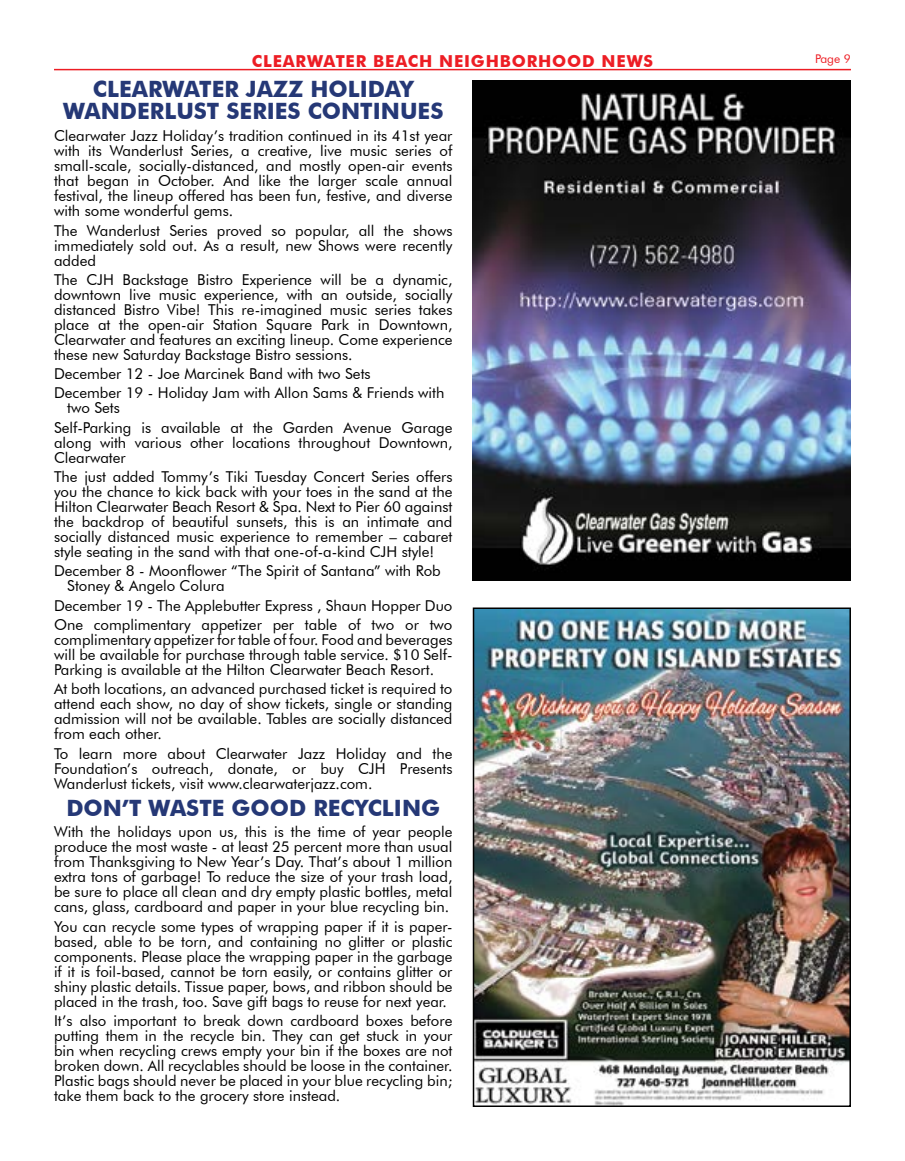
<style>
.page{position:relative;width:905px;height:1161px;background:#fff}
.page>*{position:absolute;margin:0;border:0;box-sizing:border-box;transform-origin:0 0}
.t1{font:700 22.5px/22.5px "Futura BT";color:#253876;text-align:center}
.t2{font:700 16.5px "Futura BT";letter-spacing:.05em;color:#ed1d24}
.t3{font:15px/15px "Futura BT";color:#000;text-align:justify}
.t4{font:12px "Futura BT";color:#ed1d24}
</style>
<div class="page">
<hr style="left:54px;top:69px;width:796px;height:1px;background:#ed1d24">
<img style="left:475px;top:611px;width:372px;height:493px">
<div style="left:472px;top:608px;width:378px;height:499px;border:2px solid #000"></div>
<img style="left:473px;top:81px;width:377px;height:499px">
<p class="t2" style="left:252px;top:51px;width:402px">CLEARWATER BEACH NEIGHBORHOOD NEWS</p>
<p class="t4" style="left:815px;top:52px;width:37px">Page 9</p>
<h1 class="t1" style="left:63px;top:78px;width:382px">CLEARWATER JAZZ HOLIDAY<br>WANDERLUST SERIES CONTINUES</h1>
<p class="t3" style="left:54px;top:128px;width:400px">Clearwater Jazz Holiday’s tradition continued in its 41st year with its Wanderlust Series, a creative, live music series of small-scale, socially-distanced, and mostly open-air events that began in October. And like the larger scale annual festival, the lineup offered has been fun, festive, and diverse with some wonderful gems.</p>
<p class="t3" style="left:54px;top:223px;width:400px">The Wanderlust Series proved so popular, all the shows immediately sold out. As a result, new Shows were recently added</p>
<p class="t3" style="left:54px;top:272px;width:400px">The CJH Backstage Bistro Experience will be a dynamic, downtown live music experience, with an outside, socially distanced Bistro Vibe! This re-imagined music series takes place at the open-air Station Square Park in Downtown, Clearwater and features an exciting lineup. Come experience these new Saturday Backstage Bistro sessions.</p>
<p class="t3" style="left:54px;top:364px;width:392px;line-height:19.4px">December 12 - Joe Marcinek Band with two Sets<br>December 19 - Holiday Jam with Allon Sams &amp; Friends with</p>
<p class="t3" style="left:54px;top:398px;width:400px;line-height:19.4px;text-indent:13px">two Sets<br>Self-Parking is available at the Garden Avenue Garage</p>
<p class="t3" style="left:54px;top:435px;width:400px">along with various other locations throughout Downtown,<br>Clearwater</p>
<p class="t3" style="left:54px;top:469px;width:400px">The just added Tommy’s Tiki Tuesday Concert Series offers you the chance to kick back with your toes in the sand at the Hilton Clearwater Beach Resort &amp; Spa. Next to Pier 60 against the backdrop of beautiful sunsets, this is an intimate and socially distanced music experience to remember – cabaret style seating in the sand with that one-of-a-kind CJH style!</p>
<p class="t3" style="left:67px;top:564px;width:375px;text-indent:-13px">December 8 - Moonflower “The Spirit of Santana” with Rob<br>Stoney &amp; Angelo Colura</p>
<p class="t3" style="left:54px;top:596px;width:400px;line-height:19.4px">December 19 - The Applebutter Express , Shaun Hopper Duo<br>One complimentary appetizer per table of two or two</p>
<p class="t3" style="left:54px;top:632px;width:400px">complimentary appetizer for table of four. Food and beverages will be available for purchase through table service. $10 Self-Parking is available at the Hilton Clearwater Beach Resort.</p>
<p class="t3" style="left:54px;top:681px;width:400px">At both locations, an advanced purchased ticket is required to attend each show, no day of show tickets, single or standing admission will not be available. Tables are socially distanced from each other.</p>
<p class="t3" style="left:54px;top:746px;width:400px">To learn more about Clearwater Jazz Holiday and the Foundation’s outreach, donate, or buy CJH Presents Wanderlust tickets, visit www.clearwaterjazz.com.</p>
<h1 class="t1" style="left:66px;top:796px;width:375px">DON’T WASTE GOOD RECYCLING</h1>
<p class="t3" style="left:54px;top:824px;width:400px">With the holidays upon us, this is the time of year people produce the most waste - at least 25 percent more than usual from Thanksgiving to New Year’s Day. That’s about 1 million extra tons of garbage! To reduce the size of your trash load, be sure to place all clean and dry empty plastic bottles, metal cans, glass, cardboard and paper in your blue recycling bin.</p>
<p class="t3" style="left:54px;top:919px;width:400px">You can recycle some types of wrapping paper if it is paper&shy;based, able to be torn, and containing no glitter or plastic components. Please place the wrapping paper in the garbage if it is foil-based, cannot be torn easily, or contains glitter or shiny plastic details. Tissue paper, bows, and ribbon should be placed in the trash, too. Save gift bags to reuse for next year.</p>
<p class="t3" style="left:54px;top:1013px;width:400px">It’s also important to break down cardboard boxes before putting them in the recycle bin. They can get stuck in your bin when recycling crews empty your bin if the boxes are not broken down. All recyclables should be loose in the container.<br>Plastic bags should never be placed in your blue recycling bin; take them back to the grocery store instead.</p>
</div>
